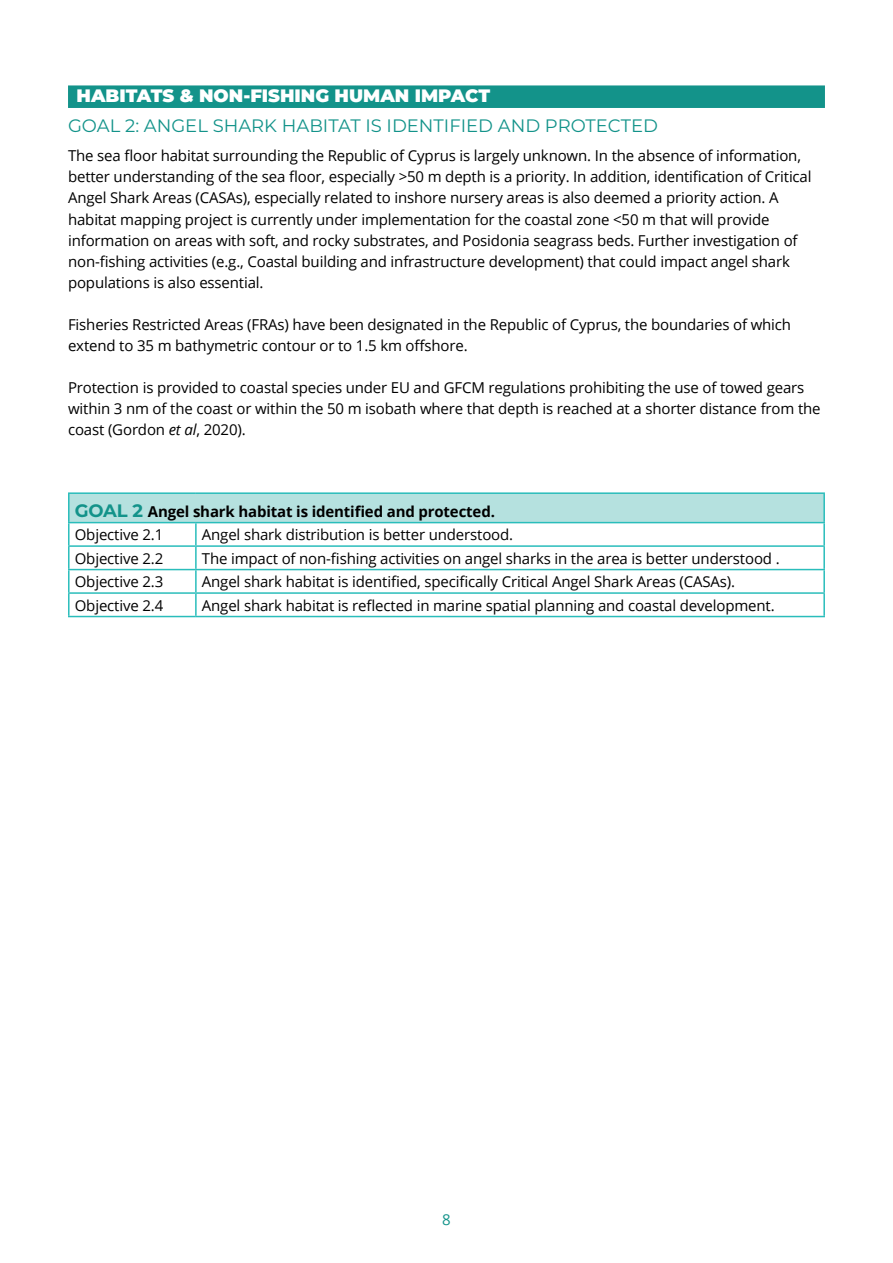
<style>
.page{position:relative;width:893px;height:1263px;background:#fff}
.page>*{position:absolute;margin:0;border:0;box-sizing:border-box;transform-origin:0 0}
.t1{font:18px "Montserrat";color:#13938a}
.t2{font:900 18px "Montserrat";color:#fff}
.t3{font:15px/21px "Open Sans";letter-spacing:-.01em;color:#000}
.t4{font:700 15px/23.4px "Open Sans";letter-spacing:-.01em;color:#000}
.t5{font:15px "Open Sans";color:#13938a}
.s1{font-style:italic}
.s2{font-family:"Montserrat";font-size:18px;color:#13938a}
.s3{font-weight:400}
</style>
<div class="page">
<div style="left:69px;top:493px;width:755px;height:30px;background:#b5e1df"></div>
<hr style="left:68px;top:492px;width:128px;height:2px;background:#2abdbb">
<hr style="left:68px;top:494px;width:2px;height:28px;background:#2abdbb">
<hr style="left:196px;top:492px;width:629px;height:2px;background:#2abdbb">
<hr style="left:823px;top:494px;width:2px;height:28px;background:#2abdbb">
<hr style="left:68px;top:522px;width:128px;height:1px;background:#2abdbb">
<hr style="left:68px;top:523px;width:2px;height:22px;background:#2abdbb">
<hr style="left:196px;top:522px;width:629px;height:1px;background:#2abdbb">
<hr style="left:195px;top:523px;width:2px;height:22px;background:#2abdbb">
<hr style="left:823px;top:523px;width:2px;height:22px;background:#2abdbb">
<hr style="left:68px;top:545px;width:128px;height:2px;background:#2abdbb">
<hr style="left:68px;top:547px;width:2px;height:22px;background:#2abdbb">
<hr style="left:196px;top:545px;width:629px;height:2px;background:#2abdbb">
<hr style="left:195px;top:547px;width:2px;height:22px;background:#2abdbb">
<hr style="left:823px;top:547px;width:2px;height:22px;background:#2abdbb">
<hr style="left:68px;top:569px;width:128px;height:1px;background:#2abdbb">
<hr style="left:68px;top:570px;width:2px;height:22px;background:#2abdbb">
<hr style="left:196px;top:569px;width:629px;height:1px;background:#2abdbb">
<hr style="left:195px;top:570px;width:2px;height:22px;background:#2abdbb">
<hr style="left:823px;top:570px;width:2px;height:22px;background:#2abdbb">
<hr style="left:68px;top:592px;width:128px;height:2px;background:#2abdbb">
<hr style="left:68px;top:594px;width:2px;height:22px;background:#2abdbb">
<hr style="left:196px;top:592px;width:629px;height:2px;background:#2abdbb">
<hr style="left:195px;top:594px;width:2px;height:22px;background:#2abdbb">
<hr style="left:823px;top:594px;width:2px;height:22px;background:#2abdbb">
<hr style="left:68px;top:616px;width:128px;height:1px;background:#2abdbb">
<hr style="left:196px;top:616px;width:629px;height:1px;background:#2abdbb">
<div style="left:68px;top:85px;width:757px;height:23px;background:#13938a"></div>
<p class="t2" style="left:77px;top:83px;width:415px">HABITATS &amp; NON-FISHING HUMAN IMPACT</p>
<p class="t1" style="left:68px;top:113px;width:591px">GOAL 2: ANGEL SHARK HABITAT IS IDENTIFIED AND PROTECTED</p>
<p class="t3" style="left:68px;top:145px;width:745px">The sea floor habitat surrounding the Republic of Cyprus is largely unknown. In the absence of information, better understanding of the sea floor, especially &gt;50 m depth is a priority. In addition, identification of Critical Angel Shark Areas (CASAs), especially related to inshore nursery areas is also deemed a priority action. A habitat mapping project is currently under implementation for the coastal zone &lt;50 m that will provide information on areas with soft, and rocky substrates, and Posidonia seagrass beds. Further investigation of non-fishing activities (e.g., Coastal building and infrastructure development) that could impact angel shark populations is also essential.</p>
<p class="t3" style="left:68px;top:313px;width:725px">Fisheries Restricted Areas (FRAs) have been designated in the Republic of Cyprus, the boundaries of which extend to 35 m bathymetric contour or to 1.5 km offshore.</p>
<p class="t3" style="left:68px;top:376px;width:754px">Protection is provided to coastal species under EU and GFCM regulations prohibiting the use of towed gears within 3 nm of the coast or within the 50 m isobath where that depth is reached at a shorter distance from the coast (Gordon <span class="s1">et al</span>, 2020).</p>
<p class="t4" style="left:75px;top:499px;width:422px"><span class="s2">GOAL 2</span> Angel shark habitat is identified and protected.<br><span class="s3">Objective 2.1</span></p>
<p class="t3" style="left:202px;top:524px;width:313px">Angel shark distribution is better understood.</p>
<p class="t3" style="left:75px;top:547px;width:90px">Objective 2.2</p>
<p class="t3" style="left:202px;top:547px;width:579px">The impact of non-fishing activities on angel sharks in the area is better understood .</p>
<p class="t3" style="left:75px;top:571px;width:90px">Objective 2.3</p>
<p class="t3" style="left:202px;top:571px;width:535px">Angel shark habitat is identified, specifically Critical Angel Shark Areas (CASAs).</p>
<p class="t3" style="left:75px;top:594px;width:90px">Objective 2.4</p>
<p class="t3" style="left:202px;top:594px;width:574px">Angel shark habitat is reflected in marine spatial planning and coastal development.</p>
<p class="t5" style="left:442px;top:1209px;width:10px">8</p>
</div>
